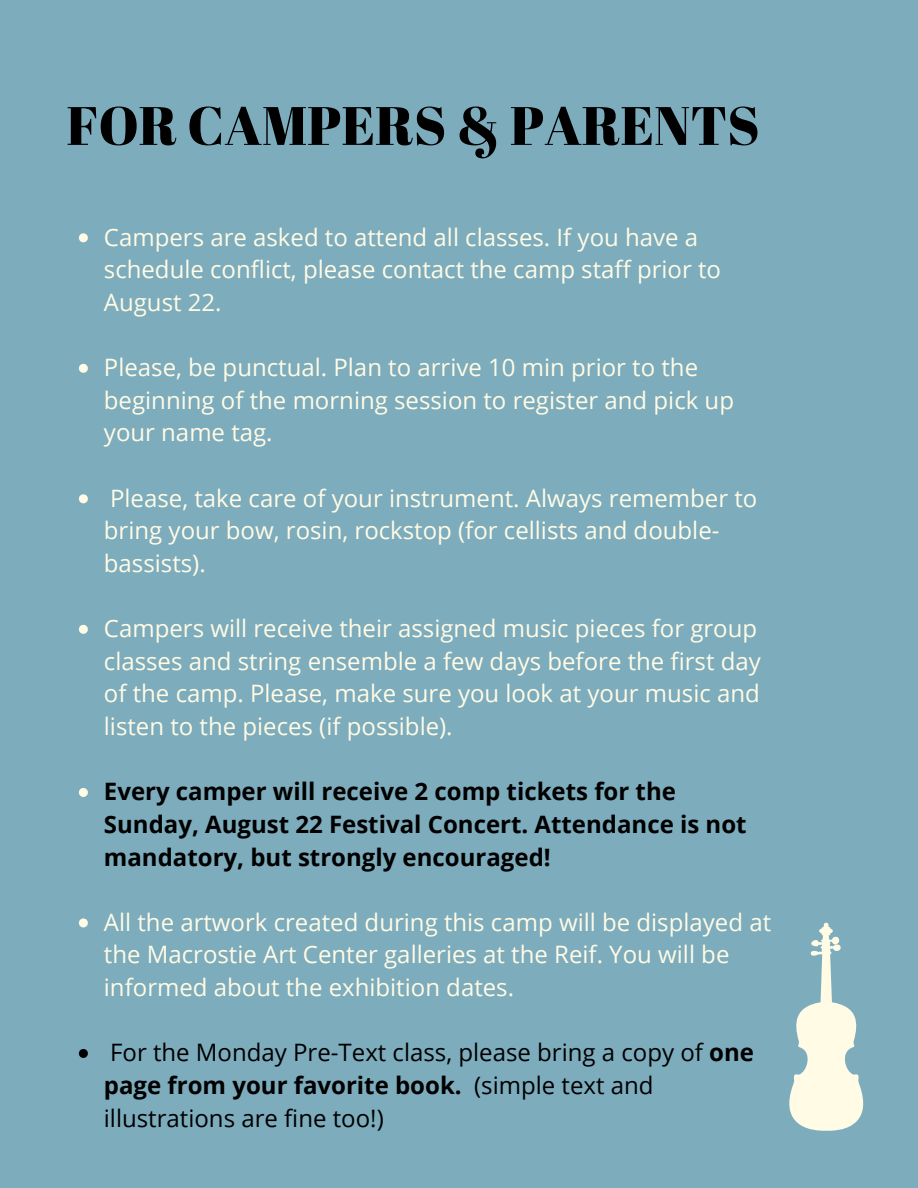
<style>
.page{position:relative;width:918px;height:1188px;background:#7dacbd}
.page>*{position:absolute;margin:0;border:0;box-sizing:border-box;transform-origin:0 0}
.t1{font:54px "Abril Fatface";color:#000}
.t2{font:24px/32.7px "Open Sans";color:#fffbe5}
.t3{font:700 24px/32.7px "Open Sans";color:#000}
.t4{font:24px/32.7px "Open Sans";color:#000}
.s1{font-weight:700}
</style>
<div class="page">
<svg style="left:79px;top:233px;width:9px;height:9px"></svg>
<svg style="left:79px;top:364px;width:9px;height:9px"></svg>
<svg style="left:79px;top:494px;width:9px;height:9px"></svg>
<svg style="left:79px;top:625px;width:9px;height:9px"></svg>
<svg style="left:79px;top:788px;width:9px;height:9px"></svg>
<svg style="left:79px;top:918px;width:9px;height:9px"></svg>
<svg style="left:79px;top:1049px;width:9px;height:9px"></svg>
<svg style="left:789px;top:923px;width:75px;height:208px"></svg>
<p class="t1" style="left:66px;top:88px;width:695px">FOR CAMPERS &amp; PARENTS</p>
<p class="t2" style="left:104px;top:220px;width:619px">Campers are asked to attend all classes. If you have a schedule conflict, please contact the camp staff prior to<br>August 22.</p>
<p class="t2" style="left:104px;top:351px;width:632px">Please, be punctual. Plan to arrive 10 min prior to the beginning of the morning session to register and pick up your name tag.</p>
<p class="t2" style="left:104px;top:481px;width:655px">Please, take care of your instrument. Always remember to bring your bow, rosin, rockstop (for cellists and double&shy;bassists).</p>
<p class="t2" style="left:104px;top:612px;width:658px">Campers will receive their assigned music pieces for group classes and string ensemble a few days before the first day of the camp. Please, make sure you look at your music and listen to the pieces (if possible).</p>
<p class="t3" style="left:104px;top:775px;width:644px">Every camper will receive 2 comp tickets for the<br>Sunday, August 22 Festival Concert. Attendance is not mandatory, but strongly encouraged!</p>
<p class="t2" style="left:104px;top:905px;width:669px">All the artwork created during this camp will be displayed at the Macrostie Art Center galleries at the Reif. You will be informed about the exhibition dates.</p>
<p class="t4" style="left:104px;top:1036px;width:652px">For the Monday Pre-Text class, please bring a copy of <span class="s1">one page from your favorite book.</span> (simple text and illustrations are fine too!)</p>
</div>
